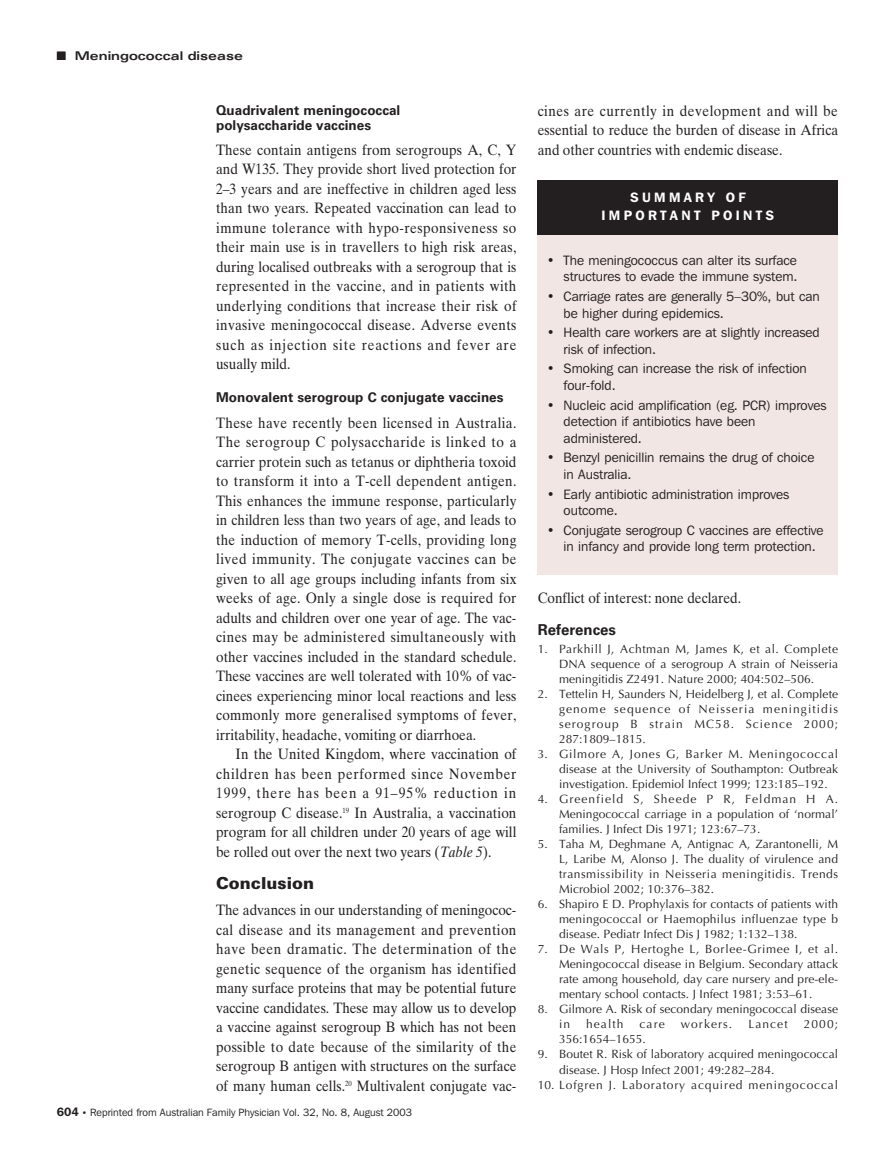
<style>
.page{position:relative;width:893px;height:1169px;background:#fff}
.page>*{position:absolute;margin:0;border:0;box-sizing:border-box;transform-origin:0 0}
.t1{font:900 16.5px "Univers";color:#231f20}
.t2{font:15px/19.5px "Times Ten";color:#231f20;text-align:justify;scale:.9 1}
.t3{font:700 15px "Univers";color:#231f20}
.t4{font:13.5px/16.5px "Franklin Gothic IT Cby BT";color:#231f20}
.t5{font:700 13.5px/15px "Univers";color:#231f20}
.t6{font:600 13.5px/18px "Franklin Gothic IT Cby BT";letter-spacing:.245em;color:#fff;text-align:center}
.t7{font:12px/15px "Optima";letter-spacing:.005em;color:#231f20;text-align:justify}
.t8{font:12px "Optima";letter-spacing:.07em;color:#231f20}
.t9{font:700 expanded 12px "Univers";color:#231f20}
.t10{font:12px "Optima";letter-spacing:.09em;color:#231f20}
.t11{font:10.5px "Franklin Gothic IT Cby BT";color:#231f20}
.s1{font-style:italic}
.s2{font-weight:600;font-size:12px}
.s3{font-size:9px}
</style>
<div class="page">
<div style="left:537px;top:181px;width:301px;height:393px;background:#f1e6e3"></div>
<div style="left:537px;top:180px;width:301px;height:54px;background:#231f20"></div>
<p class="t9" style="left:57px;top:51px;width:187px">■ Meningococcal disease</p>
<p class="t5" style="left:216px;top:104px;width:186px">Quadrivalent meningococcal polysaccharide vaccines</p>
<p class="t2" style="left:216px;top:141px;width:335px">These contain antigens from serogroups A, C, Y and W135. They provide short lived protection for 2–3 years and are ineffective in children aged less than two years. Repeated vaccination can lead to immune tolerance with hypo-responsiveness so their main use is in travellers to high risk areas, during localised outbreaks with a serogroup that is represented in the vaccine, and in patients with underlying conditions that increase their risk of invasive meningococcal disease. Adverse events such as injection site reactions and fever are usually mild.</p>
<p class="t5" style="left:216px;top:390px;width:289px">Monovalent serogroup C conjugate vaccines</p>
<p class="t2" style="left:216px;top:414px;width:335px">These have recently been licensed in Australia.<br>The serogroup C polysaccharide is linked to a carrier protein such as tetanus or diphtheria toxoid to transform it into a T-cell dependent antigen.<br>This enhances the immune response, particularly in children less than two years of age, and leads to the induction of memory T-cells, providing long lived immunity. The conjugate vaccines can be given to all age groups including infants from six weeks of age. Only a single dose is required for adults and children over one year of age. The vac&shy;cines may be administered simultaneously with other vaccines included in the standard schedule.<br>These vaccines are well tolerated with 10% of vac&shy;cinees experiencing minor local reactions and less commonly more generalised symptoms of fever, irritability, headache, vomiting or diarrhoea.</p>
<p class="t2" style="left:216px;top:746px;width:335px;text-indent:19px">In the United Kingdom, where vaccination of children has been performed since November 1999, there has been a 91–95% reduction in serogroup C disease.<sup>19</sup> In Australia, a vaccination program for all children under 20 years of age will be rolled out over the next two years (<span class="s1">Table 5</span>).</p>
<p class="t1" style="left:216px;top:877px;width:100px">Conclusion</p>
<p class="t2" style="left:216px;top:902px;width:335px">The advances in our understanding of meningococ&shy;cal disease and its management and prevention have been dramatic. The determination of the genetic sequence of the organism has identified many surface proteins that may be potential future vaccine candidates. These may allow us to develop a vaccine against serogroup B which has not been possible to date because of the similarity of the serogroup B antigen with structures on the surface of many human cells.<sup>20</sup> Multivalent conjugate vac-</p>
<p class="t11" style="left:57px;top:1108px;width:356px"><span class="s2">604</span> <span class="s3">•</span> Reprinted from Australian Family Physician Vol. 32, No. 8, August 2003</p>
<p class="t2" style="left:537px;top:102px;width:335px">cines are currently in development and will be essential to reduce the burden of disease in Africa and other countries with endemic disease.</p>
<p class="t6" style="left:601px;top:190px;width:174px">SUMMARY OF<br>IMPORTANT POINTS</p>
<p class="t4" style="left:546px;top:253px;width:252px;text-align:right">• The meningococcus can alter its surface structures to evade the immune system.</p>
<p class="t4" style="left:563px;top:289px;width:258px;text-indent:-17px">• Carriage rates are generally 5–30%, but can be higher during epidemics.</p>
<p class="t4" style="left:563px;top:326px;width:257px;text-indent:-17px">• Health care workers are at slightly increased risk of infection.</p>
<p class="t4" style="left:563px;top:362px;width:245px;text-indent:-17px">• Smoking can increase the risk of infection four-fold.</p>
<p class="t4" style="left:563px;top:398px;width:264px;text-indent:-17px">• Nucleic acid amplification (eg. PCR) improves detection if antibiotics have been administered.</p>
<p class="t4" style="left:563px;top:451px;width:252px;text-indent:-17px">• Benzyl penicillin remains the drug of choice in Australia.</p>
<p class="t4" style="left:563px;top:487px;width:227px;text-indent:-17px">• Early antibiotic administration improves outcome.</p>
<p class="t4" style="left:563px;top:523px;width:261px;text-indent:-17px">• Conjugate serogroup C vaccines are effective in infancy and provide long term protection.</p>
<p class="t2" style="left:537px;top:590px;width:227px">Conflict of interest: none declared.</p>
<p class="t3" style="left:537px;top:624px;width:80px">References</p>
<p class="t7" style="left:559px;top:643px;width:280px;text-indent:-21px">1. Parkhill J, Achtman M, James K, et al. Complete DNA sequence of a serogroup A strain of Neisseria meningitidis Z2491. Nature 2000; 404:502–506.</p>
<p class="t7" style="left:559px;top:688px;width:280px;text-indent:-21px">2. Tettelin H, Saunders N, Heidelberg J, et al. Complete genome sequence of Neisseria meningitidis serogroup B strain MC58. Science 2000; 287:1809–1815.</p>
<p class="t7" style="left:559px;top:748px;width:280px;text-indent:-21px">3. Gilmore A, Jones G, Barker M. Meningococcal disease at the University of Southampton: Outbreak investigation. Epidemiol Infect 1999; 123:185–192.</p>
<p class="t7" style="left:559px;top:793px;width:280px;text-indent:-21px">4. Greenfield S, Sheede P R, Feldman H A.<br>Meningococcal carriage in a population of ‘normal’ families. J Infect Dis 1971; 123:67–73.</p>
<p class="t7" style="left:559px;top:838px;width:280px;text-indent:-21px">5. Taha M, Deghmane A, Antignac A, Zarantonelli, M L, Laribe M, Alonso J. The duality of virulence and transmissibility in Neisseria meningitidis. Trends Microbiol 2002; 10:376–382.</p>
<p class="t7" style="left:559px;top:898px;width:280px;text-indent:-21px">6. Shapiro E D. Prophylaxis for contacts of patients with meningococcal or Haemophilus influenzae type b disease. Pediatr Infect Dis J 1982; 1:132–138.</p>
<p class="t7" style="left:559px;top:943px;width:280px;text-indent:-21px">7. De Wals P, Hertoghe L, Borlee-Grimee I, et al.<br>Meningococcal disease in Belgium. Secondary attack rate among household, day care nursery and pre-ele&shy;mentary school contacts. J Infect 1981; 3:53–61.</p>
<p class="t7" style="left:559px;top:1003px;width:280px;text-indent:-21px">8. Gilmore A. Risk of secondary meningococcal disease in</p>
<p class="t7" style="left:586px;top:1018px;width:39px">health</p>
<p class="t7" style="left:639px;top:1018px;width:27px">care</p>
<p class="t10" style="left:680px;top:1019px;width:53px">workers.</p>
<p class="t7" style="left:748px;top:1018px;width:41px">Lancet</p>
<p class="t7" style="left:803px;top:1018px;width:36px">2000;</p>
<p class="t7" style="left:559px;top:1033px;width:88px">356:1654–1655.</p>
<p class="t7" style="left:559px;top:1048px;width:280px;text-indent:-21px">9. Boutet R. Risk of laboratory acquired meningococcal disease. J Hosp Infect 2001; 49:282–284.</p>
<p class="t8" style="left:537px;top:1079px;width:302px">10. Lofgren J. Laboratory acquired meningococcal</p>
</div>
